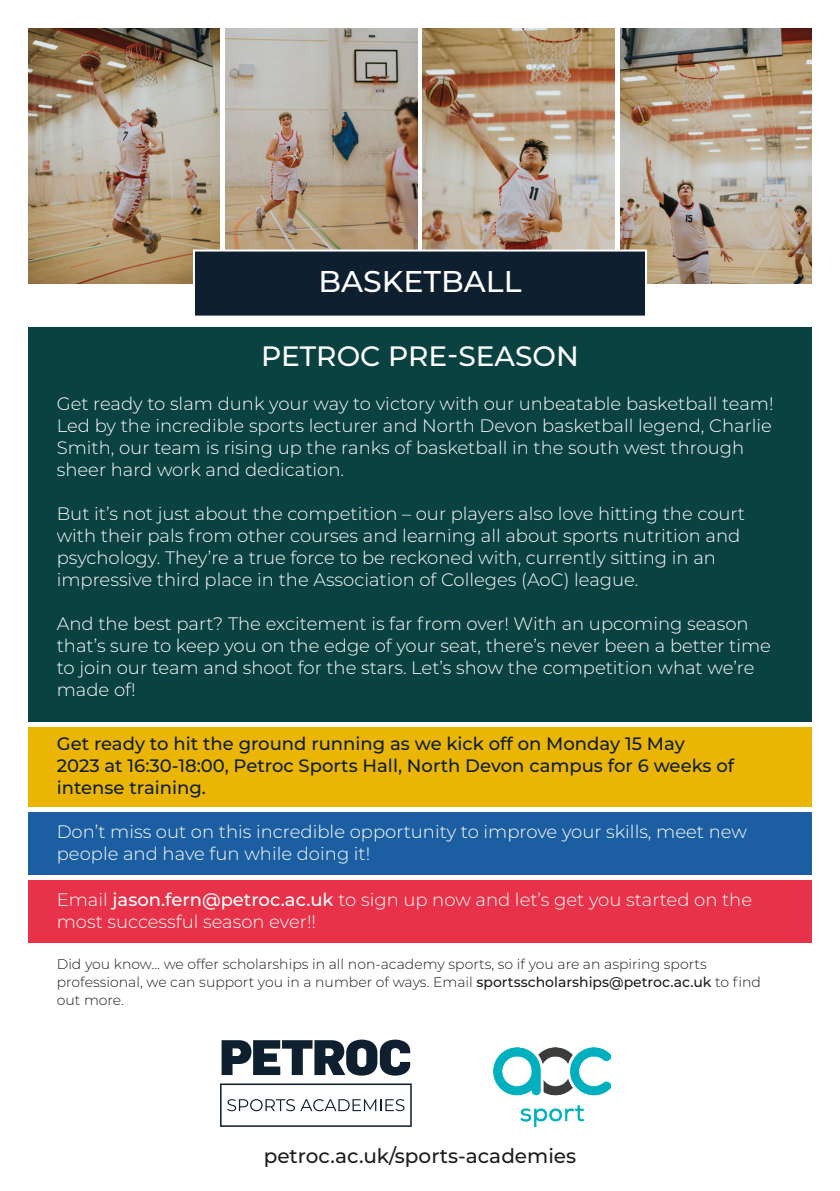
<style>
.page{position:relative;width:840px;height:1191px;background:#fff}
.page>*{position:absolute;margin:0;border:0;box-sizing:border-box;transform-origin:0 0}
.t1{font:500 30px "Montserrat";color:#fff}
.t2{font:500 28px "Montserrat";color:#fff}
.t3{font:500 20px "Montserrat";color:#1d1d1b}
.t4{font:300 18px/22px "Montserrat";color:#fff}
.t5{font:500 18px/22px "Montserrat";color:#0e1f2f}
.t6{font:300 14px/18px "Montserrat";color:#1d1d1b}
.s1{font-weight:500}
</style>
<div class="page">
<div style="left:28px;top:880px;width:783px;height:63px;background:#e73249"></div>
<div style="left:28px;top:727px;width:783px;height:79px;background:#ebb505"></div>
<div style="left:28px;top:812px;width:783px;height:62px;background:#1b5fa2"></div>
<div style="left:28px;top:327px;width:783px;height:394px;background:#0a4141"></div>
<img style="left:28px;top:28px;width:192px;height:255px">
<img style="left:225px;top:28px;width:192px;height:220px">
<img style="left:422px;top:28px;width:192px;height:220px">
<img style="left:620px;top:28px;width:191px;height:255px">
<svg style="left:192px;top:248px;width:455px;height:68px;background:#1d2b39"></svg>
<img style="left:493px;top:1047px;width:117px;height:79px">
<svg style="left:221px;top:1039px;width:189px;height:36px"></svg>
<svg style="left:220px;top:1083px;width:191px;height:43px"></svg>
<p class="t1" style="left:318px;top:260px;width:204px">BASKETBALL</p>
<p class="t2" style="left:261px;top:337px;width:319px">PETROC PRE-SEASON</p>
<p class="t4" style="left:57px;top:392px;width:718px">Get ready to slam dunk your way to victory with our unbeatable basketball team!<br>Led by the incredible sports lecturer and North Devon basketball legend, Charlie Smith, our team is rising up the ranks of basketball in the south west through sheer hard work and dedication.</p>
<p class="t4" style="left:57px;top:502px;width:689px">But it’s not just about the competition – our players also love hitting the court with their pals from other courses and learning all about sports nutrition and psychology. They’re a true force to be reckoned with, currently sitting in an impressive third place in the Association of Colleges (AoC) league.</p>
<p class="t4" style="left:57px;top:612px;width:715px">And the best part? The excitement is far from over! With an upcoming season that’s sure to keep you on the edge of your seat, there’s never been a better time to join our team and shoot for the stars. Let’s show the competition what we’re made of!</p>
<p class="t5" style="left:57px;top:732px;width:678px">Get ready to hit the ground running as we kick off on Monday 15 May<br>2023 at 16:30-18:00, Petroc Sports Hall, North Devon campus for 6 weeks of intense training.</p>
<p class="t4" style="left:57px;top:820px;width:691px">Don’t miss out on this incredible opportunity to improve your skills, meet new people and have fun while doing it!</p>
<p class="t4" style="left:57px;top:888px;width:696px">Email <span class="s1">jason.fern@petroc.ac.uk</span> to sign up now and let’s get you started on the most successful season ever!!</p>
<p class="t6" style="left:57px;top:954px;width:705px">Did you know… we offer scholarships in all non-academy sports, so if you are an aspiring sports professional, we can support you in a number of ways. Email <span class="s1">sportsscholarships@petroc.ac.uk</span> to find out more.</p>
<p class="t3" style="left:263px;top:1141px;width:314px">petroc.ac.uk/sports-academies</p>
</div>
